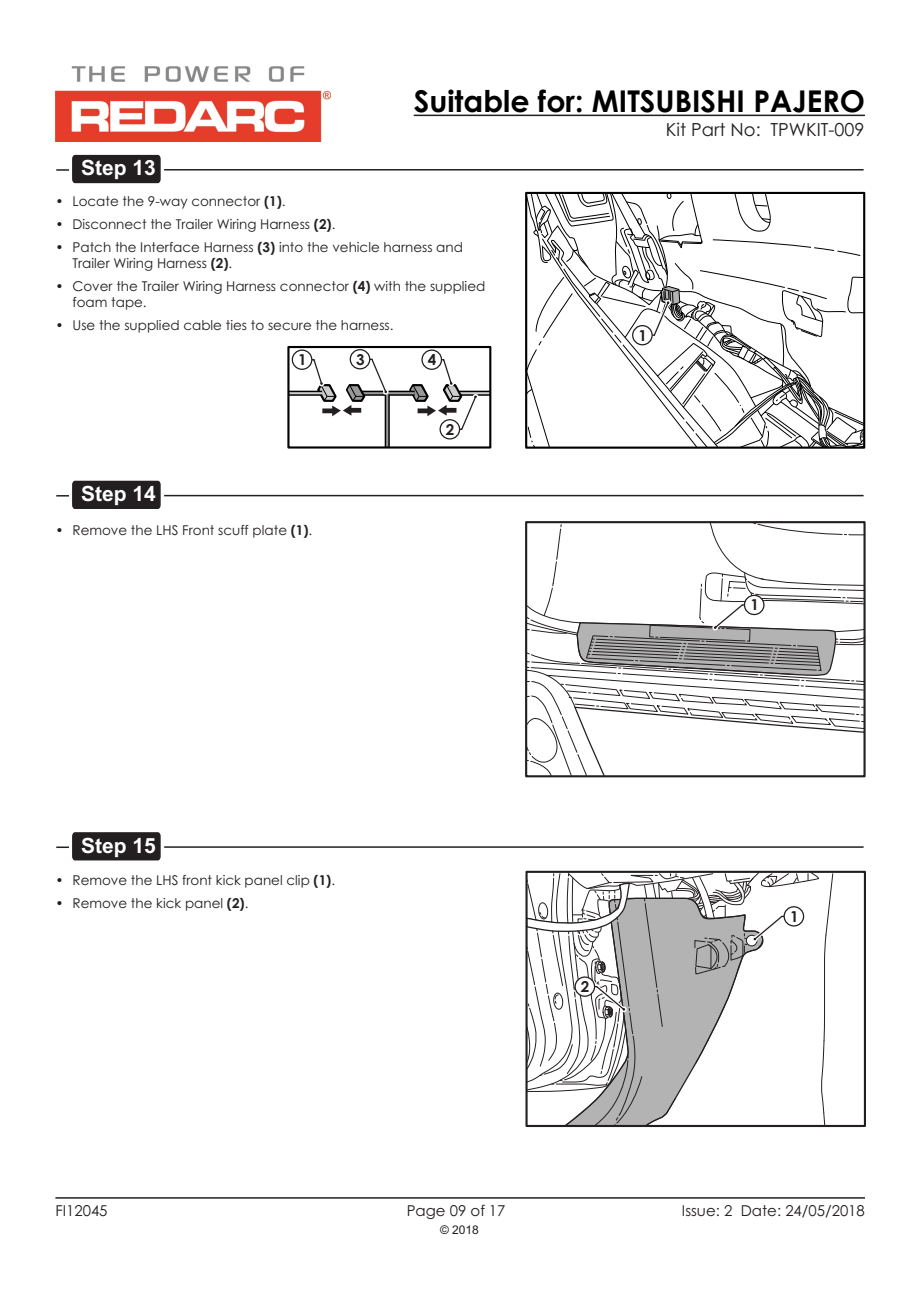
<style>
.page{position:relative;width:920px;height:1290px;background:#fff}
.page>*{position:absolute;margin:0;border:0;box-sizing:border-box;transform-origin:0 0}
.t1{font:700 30px "Century Gothic";color:#000}
.t2{font:700 21px "Arial";color:#fff}
.t3{font:18px "Century Gothic";color:#231f20}
.t4{font:15px "Century Gothic";color:#231f20}
.t5{font:700 15px "Century Gothic";color:#231f20}
.t6{font:13.5px/16.4px "Century Gothic";color:#231f20}
.t7{font:12px "Arial";color:#231f20}
.s1{font-weight:700}
</style>
<div class="page">
<hr style="left:55px;top:1197px;width:810px;height:2px;background:#231f20">
<hr style="left:414px;top:115px;width:451px;height:1px;background:#231f20">
<div style="left:385px;top:393px;width:5px;height:54px;background:#2f2f2f"></div>
<svg style="left:56px;top:154px;width:105px;height:30px;background:#4f4c4d"></svg>
<hr style="left:164px;top:169px;width:700px;height:2px;background:#231f20">
<svg style="left:56px;top:480px;width:105px;height:29px;background:#494646"></svg>
<hr style="left:164px;top:495px;width:700px;height:1px;background:#231f20">
<svg style="left:56px;top:832px;width:105px;height:29px;background:#494546"></svg>
<hr style="left:164px;top:846px;width:700px;height:2px;background:#231f20">
<svg style="left:528px;top:524px;width:335px;height:250px"></svg>
<div style="left:744px;top:595px;width:20px;height:20px;background:#fff;border:1px solid #231f20;border-radius:50%"></div>
<svg style="left:528px;top:874px;width:306px;height:250px"></svg>
<svg style="left:574px;top:976px;width:21px;height:21px"></svg>
<svg style="left:526px;top:191px;width:340px;height:257px"></svg>
<div style="left:632px;top:325px;width:21px;height:20px;background:#fff;border:1px solid #231f20;border-radius:50%"></div>
<div style="left:525px;top:192px;width:340px;height:257px;border:2px solid #000"></div>
<div style="left:288px;top:391px;width:34px;height:5px;background:#3c3c3c"></div>
<hr style="left:288px;top:392px;width:34px;height:2px;background:#ccc">
<div style="left:456px;top:391px;width:34px;height:5px;background:#3c3c3c"></div>
<hr style="left:456px;top:392px;width:34px;height:2px;background:#ccc">
<div style="left:360px;top:391px;width:55px;height:5px;background:#2d2d2d"></div>
<hr style="left:360px;top:392px;width:55px;height:2px;background:#999">
<hr style="left:386px;top:393px;width:2px;height:54px;background:#999">
<div style="left:287px;top:346px;width:204px;height:103px;border:2px solid #000"></div>
<div style="left:292px;top:349px;width:20px;height:21px;background:#fff;border:1px solid #231f20;border-radius:50%"></div>
<div style="left:439px;top:419px;width:21px;height:20px;background:#fff;border:1px solid #231f20;border-radius:50%"></div>
<svg style="left:350px;top:349px;width:20px;height:20px"></svg>
<svg style="left:309px;top:358px;width:80px;height:60px"></svg>
<div style="left:525px;top:521px;width:341px;height:256px;border:2px solid #231f20"></div>
<div style="left:525px;top:871px;width:341px;height:256px;border:2px solid #231f20"></div>
<svg style="left:408px;top:358px;width:70px;height:73px"></svg>
<svg style="left:421px;top:349px;width:21px;height:21px"></svg>
<img style="left:55px;top:66px;width:275px;height:75px">
<h1 class="t1" style="left:414px;top:90px;width:453px">Suitable for: MITSUBISHI PAJERO</h1>
<h2 class="t2" style="left:81px;top:160px;width:76px">Step 13</h2>
<p class="t6" style="left:55px;top:194px;width:232px">• Locate the 9-way connector <span class="s1">(1)</span>.</p>
<p class="t6" style="left:55px;top:217px;width:282px">• Disconnect the Trailer Wiring Harness <span class="s1">(2)</span>.</p>
<p class="t6" style="left:72px;top:240px;width:392px;text-indent:-17px">• Patch the Interface Harness <span class="s1">(3)</span> into the vehicle harness and<br>Trailer Wiring Harness <span class="s1">(2)</span>.</p>
<p class="t6" style="left:72px;top:279px;width:414px;text-indent:-17px">• Cover the Trailer Wiring Harness connector <span class="s1">(4)</span> with the supplied foam tape.</p>
<p class="t6" style="left:55px;top:318px;width:340px">• Use the supplied cable ties to secure the harness.</p>
<h2 class="t2" style="left:81px;top:486px;width:76px">Step 14</h2>
<p class="t5" style="left:298px;top:354px;width:10px">1</p>
<p class="t6" style="left:55px;top:523px;width:258px">• Remove the LHS Front scuff plate <span class="s1">(1)</span>.</p>
<p class="t5" style="left:356px;top:353px;width:10px">3</p>
<p class="t5" style="left:428px;top:354px;width:10px">4</p>
<p class="t5" style="left:446px;top:423px;width:10px">2</p>
<h2 class="t2" style="left:81px;top:837px;width:76px">Step 15</h2>
<p class="t6" style="left:55px;top:873px;width:281px">• Remove the LHS front kick panel clip <span class="s1">(1)</span>.</p>
<p class="t6" style="left:55px;top:896px;width:195px">• Remove the kick panel <span class="s1">(2)</span>.</p>
<h3 class="t3" style="left:666px;top:123px;width:200px">Kit Part No: TPWKIT-009</h3>
<p class="t5" style="left:638px;top:329px;width:10px">1</p>
<p class="t5" style="left:751px;top:599px;width:10px">1</p>
<p class="t5" style="left:581px;top:980px;width:10px">2</p>
<p class="t5" style="left:790px;top:910px;width:10px">1</p>
<p class="t4" style="left:55px;top:1204px;width:54px">FI12045</p>
<p class="t4" style="left:682px;top:1204px;width:184px">Issue: 2 Date: 24/05/2018</p>
<p class="t7" style="left:440px;top:1226px;width:40px">© 2018</p>
<p class="t4" style="left:407px;top:1205px;width:100px">Page 09 of 17</p>
</div>
